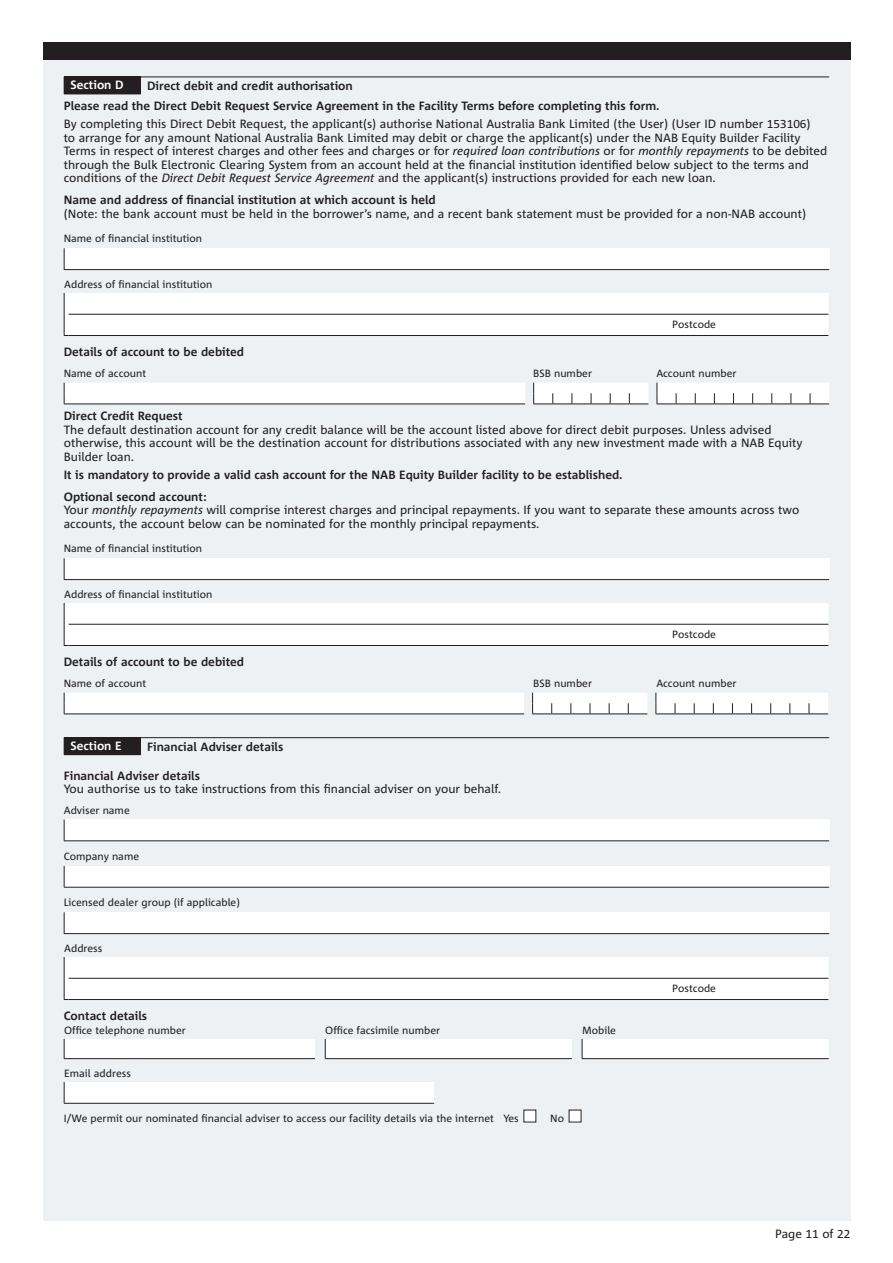
<style>
.page{position:relative;width:893px;height:1263px;background:#fff}
.page>*{position:absolute;margin:0;border:0;box-sizing:border-box;transform-origin:0 0}
.t1{font:12px/13.5px "Corpid";color:#231f20}
.t2{font:700 12px/20px "Corpid";color:#231f20}
.t3{font:700 12px "Corpid";color:#fff}
.t4{font:10.5px "Corpid";color:#231f20}
.s1{font-family:"Corpid Caps"}
.s2{font-style:italic}
</style>
<div class="page">
<div style="left:43px;top:43px;width:807px;height:17px;background:#231f20"></div>
<div style="left:43px;top:60px;width:807px;height:1160px;background:#edf1f3"></div>
<div style="left:64px;top:77px;width:77px;height:17px;background:#231f20"></div>
<hr style="left:64px;top:94px;width:77px;height:1px;background:#231f20">
<hr style="left:141px;top:77px;width:688px;height:1px;background:#231f20">
<div style="left:64px;top:248px;width:765px;height:22px;background:#fff"></div>
<svg style="left:64px;top:248px;width:1px;height:21px"></svg>
<hr style="left:64px;top:269px;width:765px;height:1px;background:#231f20">
<div style="left:64px;top:293px;width:764px;height:43px;background:#fff"></div>
<hr style="left:69px;top:335px;width:759px;height:1px;background:#231f20">
<svg style="left:64px;top:383px;width:765px;height:21px"></svg>
<div style="left:64px;top:558px;width:765px;height:22px;background:#fff"></div>
<svg style="left:64px;top:558px;width:1px;height:21px"></svg>
<hr style="left:64px;top:579px;width:765px;height:1px;background:#231f20">
<div style="left:64px;top:603px;width:764px;height:43px;background:#fff"></div>
<hr style="left:69px;top:645px;width:759px;height:1px;background:#231f20">
<svg style="left:64px;top:693px;width:764px;height:21px"></svg>
<div style="left:64px;top:738px;width:77px;height:17px;background:#231f20"></div>
<hr style="left:64px;top:737px;width:77px;height:1px;background:#231f20">
<hr style="left:141px;top:737px;width:688px;height:1px;background:#231f20">
<div style="left:64px;top:819px;width:765px;height:22px;background:#fff"></div>
<svg style="left:64px;top:819px;width:1px;height:21px"></svg>
<hr style="left:64px;top:840px;width:765px;height:1px;background:#231f20">
<div style="left:64px;top:866px;width:765px;height:21px;background:#fff"></div>
<svg style="left:64px;top:866px;width:1px;height:21px"></svg>
<hr style="left:64px;top:887px;width:765px;height:1px;background:#231f20">
<div style="left:64px;top:912px;width:765px;height:22px;background:#fff"></div>
<svg style="left:64px;top:912px;width:1px;height:21px"></svg>
<hr style="left:64px;top:933px;width:765px;height:1px;background:#231f20">
<div style="left:64px;top:957px;width:764px;height:43px;background:#fff"></div>
<hr style="left:69px;top:999px;width:759px;height:1px;background:#231f20">
<div style="left:64px;top:1039px;width:765px;height:20px;background:#fff"></div>
<hr style="left:582px;top:1058px;width:247px;height:1px;background:#231f20">
<div style="left:64px;top:1082px;width:370px;height:21px;background:#fff"></div>
<svg style="left:64px;top:1082px;width:1px;height:21px"></svg>
<hr style="left:64px;top:1103px;width:370px;height:1px;background:#231f20">
<div style="left:524px;top:1110px;width:12px;height:12px;background:#fff"></div>
<div style="left:569px;top:1110px;width:12px;height:12px;background:#fff"></div>
<p class="t3" style="left:71px;top:79px;width:55px">Section D</p>
<p class="t2" style="left:64px;top:76px;width:597px;text-indent:83px">Direct debit and credit authorisation<br>Please read the Direct Debit Request Service Agreement in the Facility Terms before completing this form.</p>
<p class="t1" style="left:64px;top:117px;width:765px">By completing this Direct Debit Request, the applicant(s) authorise National Australia Bank Limited (the User) (User ID number <span class="s1">153106</span>)<br>to arrange for any amount National Australia Bank Limited may debit or charge the applicant(s) under the NAB Equity Builder Facility Terms in respect of interest charges and other fees and charges or for <span class="s2">required loan contributions</span> or for <span class="s2">monthly repayments</span> to be debited through the Bulk Electronic Clearing System from an account held at the financial institution identified below subject to the terms and conditions of the <span class="s2">Direct Debit Request Service Agreement</span> and the applicant(s) instructions provided for each new loan.</p>
<p class="t2" style="left:64px;top:190px;width:374px">Name and address of financial institution at which account is held</p>
<p class="t1" style="left:64px;top:207px;width:744px">(Note: the bank account must be held in the borrower’s name, and a recent bank statement must be provided for a non-NAB account)</p>
<p class="t4" style="left:64px;top:233px;width:140px">Name of financial institution</p>
<p class="t4" style="left:64px;top:279px;width:150px">Address of financial institution</p>
<p class="t4" style="left:672px;top:319px;width:45px">Postcode</p>
<p class="t2" style="left:64px;top:342px;width:182px">Details of account to be debited</p>
<p class="t4" style="left:64px;top:367px;width:84px">Name of account</p>
<p class="t4" style="left:533px;top:367px;width:60px">BSB number</p>
<p class="t4" style="left:656px;top:367px;width:82px">Account number</p>
<p class="t2" style="left:64px;top:406px;width:120px">Direct Credit Request</p>
<p class="t1" style="left:64px;top:423px;width:740px">The default destination account for any credit balance will be the account listed above for direct debit purposes. Unless advised otherwise, this account will be the destination account for distributions associated with any new investment made with a NAB Equity<br>Builder loan.</p>
<p class="t2" style="left:64px;top:463px;width:560px;line-height:22px">It is mandatory to provide a valid cash account for the NAB Equity Builder facility to be established.<br>Optional second account:</p>
<p class="t1" style="left:64px;top:503px;width:737px">Your <span class="s2">monthly repayments</span> will comprise interest charges and principal repayments. If you want to separate these amounts across two accounts, the account below can be nominated for the monthly principal repayments.</p>
<p class="t4" style="left:64px;top:543px;width:140px">Name of financial institution</p>
<p class="t4" style="left:64px;top:589px;width:150px">Address of financial institution</p>
<p class="t4" style="left:672px;top:629px;width:45px">Postcode</p>
<p class="t2" style="left:64px;top:652px;width:182px">Details of account to be debited</p>
<p class="t4" style="left:64px;top:677px;width:84px">Name of account</p>
<p class="t4" style="left:533px;top:677px;width:60px">BSB number</p>
<p class="t4" style="left:656px;top:677px;width:82px">Account number</p>
<p class="t3" style="left:71px;top:739px;width:53px">Section E</p>
<p class="t2" style="left:147px;top:737px;width:138px">Financial Adviser details</p>
<p class="t2" style="left:64px;top:765px;width:138px">Financial Adviser details</p>
<p class="t1" style="left:64px;top:782px;width:439px">You authorise us to take instructions from this financial adviser on your behalf.</p>
<p class="t4" style="left:64px;top:804px;width:68px">Adviser name</p>
<p class="t4" style="left:64px;top:850px;width:77px">Company name</p>
<p class="t4" style="left:64px;top:897px;width:178px">Licensed dealer group (if applicable)</p>
<p class="t4" style="left:64px;top:943px;width:40px">Address</p>
<p class="t2" style="left:64px;top:1006px;width:85px">Contact details</p>
<p class="t4" style="left:64px;top:1025px;width:123px">Office telephone number</p>
<p class="t4" style="left:325px;top:1025px;width:117px">Office facsimile number</p>
<p class="t4" style="left:582px;top:1025px;width:35px">Mobile</p>
<p class="t4" style="left:64px;top:1068px;width:68px">Email address</p>
<p class="t4" style="left:64px;top:1113px;width:457px">I/We permit our nominated financial adviser to access our facility details via the internet Yes</p>
<p class="t4" style="left:550px;top:1113px;width:15px">No</p>
<p class="t4" style="left:672px;top:983px;width:45px">Postcode</p>
<p class="t1" style="left:775px;top:1227px;width:77px">Page <span class="s1">11</span> of <span class="s1">22</span></p>
</div>
